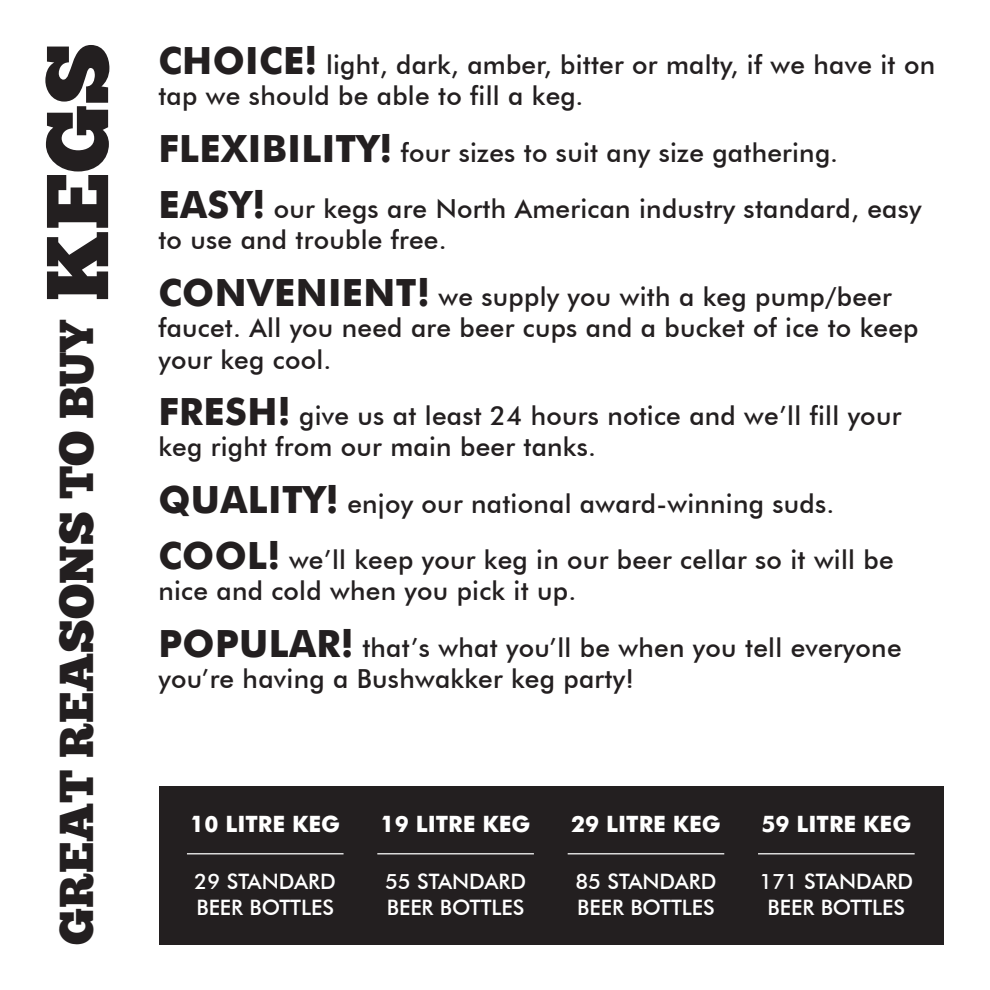
<style>
.page{position:relative;width:990px;height:990px;background:#fff}
.page>*{position:absolute;margin:0;border:0;box-sizing:border-box;transform-origin:0 0}
.t1{font:47.5px "Chunk Five";color:#231f20}
.t2{font:500 26.25px/56.2px "Futura BT";letter-spacing:.01em;color:#231f20}
.t3{font:700 22.5px "Futura";color:#fff}
.t4{font:500 21.25px/25.5px "Futura BT";color:#fff}
.s1{font-size:87.5px}
.s2{font-family:"Futura";font-weight:700;font-size:37.5px}
</style>
<div class="page">
<div style="left:160px;top:787px;width:784px;height:158px;background:#231f20"></div>
<hr style="left:187px;top:853px;width:157px;height:1px;background:#fff">
<hr style="left:377px;top:853px;width:157px;height:1px;background:#fff">
<hr style="left:568px;top:853px;width:156px;height:1px;background:#fff">
<hr style="left:758px;top:853px;width:157px;height:1px;background:#fff">
<h1 class="t1" style="left:48px;top:945px;width:904px;rotate:-90deg">GREAT REASONS TO BUY <span class="s1">KEGS</span></h1>
<p class="t2" style="left:158px;top:48px;width:778px;line-height:31.5px"><span class="s2">CHOICE!</span> light, dark, amber, bitter or malty, if we have it on tap we should be able to fill a keg.</p>
<p class="t2" style="left:158px;top:124px;width:765px"><span class="s2">FLEXIBILITY!</span> four sizes to suit any size gathering.<br><span class="s2">EASY!</span> our kegs are North American industry standard, easy</p>
<p class="t2" style="left:158px;top:212px;width:735px">to use and trouble free.<br><span class="s2">CONVENIENT!</span> we supply you with a keg pump/beer</p>
<p class="t2" style="left:158px;top:312px;width:762px;line-height:31.5px">faucet. All you need are beer cups and a bucket of ice to keep your keg cool.</p>
<p class="t2" style="left:158px;top:399px;width:744px;line-height:31.5px"><span class="s2">FRESH!</span> give us at least 24 hours notice and we’ll fill your keg right from our main beer tanks.</p>
<p class="t2" style="left:158px;top:475px;width:737px"><span class="s2">QUALITY!</span> enjoy our national award-winning suds.<br><span class="s2">COOL!</span> we’ll keep your keg in our beer cellar so it will be</p>
<p class="t2" style="left:158px;top:563px;width:745px">nice and cold when you pick it up.<br><span class="s2">POPULAR!</span> that’s what you’ll be when you tell everyone</p>
<p class="t2" style="left:158px;top:650px;width:477px">you’re having a Bushwakker keg party!</p>
<p class="t3" style="left:190px;top:807px;width:151px">10 LITRE KEG</p>
<p class="t3" style="left:381px;top:807px;width:151px">19 LITRE KEG</p>
<p class="t3" style="left:571px;top:807px;width:151px">29 LITRE KEG</p>
<p class="t3" style="left:761px;top:807px;width:151px">59 LITRE KEG</p>
<p class="t4" style="left:195px;top:869px;width:143px">29 STANDARD<br>BEER BOTTLES</p>
<p class="t4" style="left:385px;top:869px;width:143px">55 STANDARD<br>BEER BOTTLES</p>
<p class="t4" style="left:575px;top:869px;width:143px">85 STANDARD<br>BEER BOTTLES</p>
<p class="t4" style="left:759px;top:869px;width:156px;text-align:center">171 STANDARD<br>BEER BOTTLES</p>
</div>
